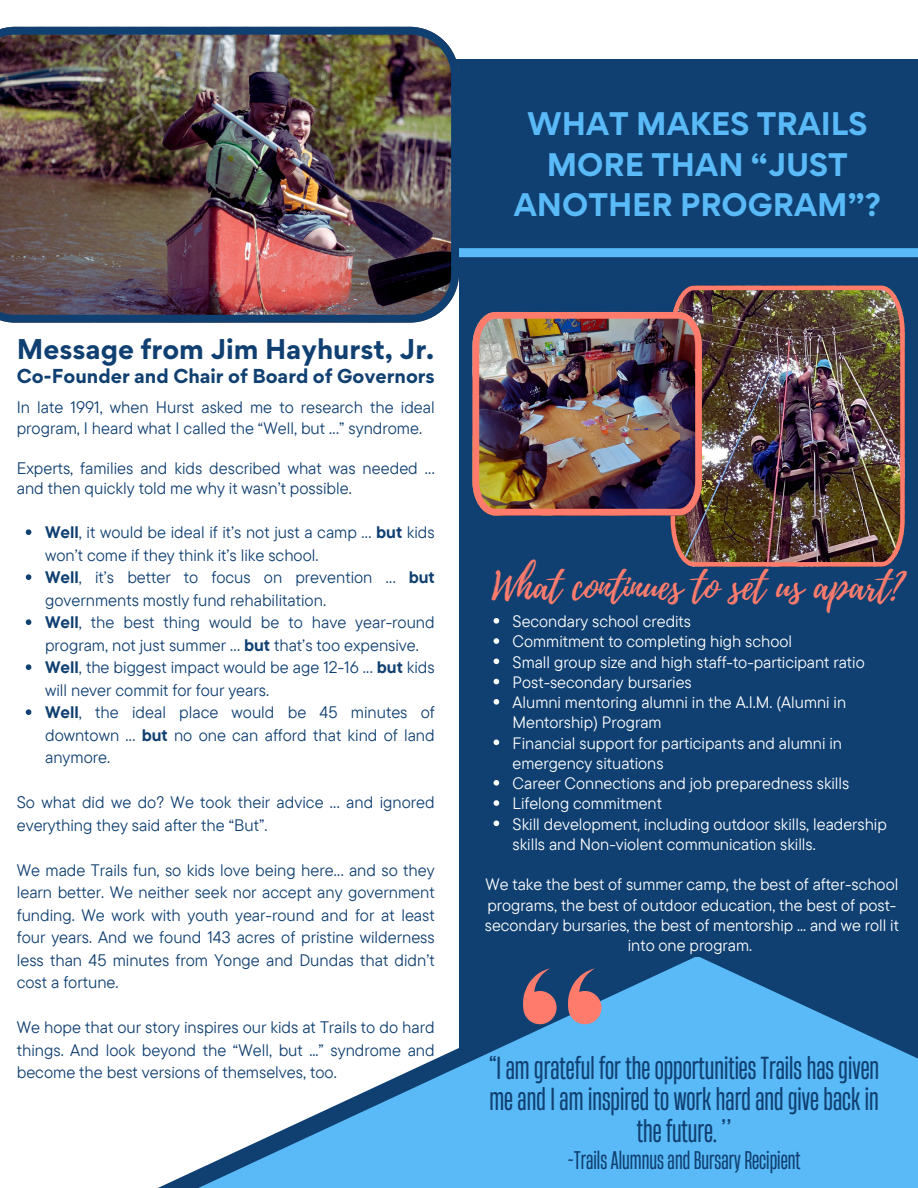
<style>
.page{position:relative;width:918px;height:1188px;background:#fff}
.page>*{position:absolute;margin:0;border:0;box-sizing:border-box;transform-origin:0 0}
.t1{font:37.8px "Playlist Script";color:#ff7c6d}
.t2{font:30px/31.5px "Heading Now 34";color:#104071;text-align:center}
.t3{font:700 29.1px/40.5px "Gordita";color:#59baf7;text-align:center}
.t4{font:700 25.5px "Gordita";color:#104071}
.t5{font:24px "Heading Now 34";color:#104071}
.t6{font:700 18px "Gordita";color:#104071}
.t7{font:16.65px/22.5px "TT Commons Pro";color:#104071}
.t8{font:16.5px/20.2px "TT Commons Pro";color:#fff}
.s1{font-weight:700}
</style>
<div class="page">
<div style="left:358px;top:59px;width:560px;height:202px;background:#104071"></div>
<img style="left:0;top:27px;width:459px;height:296px">
<svg style="left:26px;top:529px;width:5px;height:6px"></svg>
<svg style="left:26px;top:574px;width:5px;height:6px"></svg>
<svg style="left:26px;top:619px;width:5px;height:6px"></svg>
<svg style="left:26px;top:664px;width:5px;height:6px"></svg>
<svg style="left:26px;top:709px;width:5px;height:6px"></svg>
<div style="left:459px;top:253px;width:459px;height:935px;background:#104071"></div>
<svg style="left:158px;top:957px;width:760px;height:231px;fill:#59baf7"></svg>
<svg style="left:523px;top:968px;width:34px;height:56px"></svg>
<svg style="left:568px;top:968px;width:34px;height:56px"></svg>
<img style="left:671px;top:286px;width:234px;height:281px">
<img style="left:472px;top:312px;width:230px;height:204px">
<svg style="left:494px;top:618px;width:5px;height:6px"></svg>
<svg style="left:494px;top:638px;width:5px;height:6px"></svg>
<svg style="left:494px;top:659px;width:5px;height:5px"></svg>
<svg style="left:494px;top:679px;width:5px;height:5px"></svg>
<svg style="left:494px;top:699px;width:5px;height:6px"></svg>
<svg style="left:494px;top:740px;width:5px;height:5px"></svg>
<svg style="left:494px;top:780px;width:5px;height:6px"></svg>
<svg style="left:494px;top:800px;width:5px;height:6px"></svg>
<svg style="left:494px;top:821px;width:5px;height:5px"></svg>
<div style="left:459px;top:248px;width:459px;height:9px;background:#59baf7"></div>
<p class="t4" style="left:17px;top:332px;width:419px">Message from Jim Hayhurst, Jr.</p>
<p class="t6" style="left:17px;top:364px;width:420px">Co-Founder and Chair of Board of Governors</p>
<h2 class="t7" style="left:17px;top:397px;width:420px;line-height:20.2px">In late 1991, when Hurst asked me to research the ideal program, I heard what I called the “Well, but …” syndrome.</h2>
<p class="t7" style="left:17px;top:458px;width:420px;line-height:20.2px">Experts, families and kids described what was needed … and then quickly told me why it wasn’t possible.</p>
<p class="t7" style="left:45px;top:521px;width:391px"><span class="s1">Well</span>, it would be ideal if it’s not just a camp … <span class="s1">but</span> kids won’t come if they think it’s like school.</p>
<p class="t7" style="left:45px;top:566px;width:391px"><span class="s1">Well</span>, it’s better to focus on prevention … <span class="s1">but </span>governments mostly fund rehabilitation.</p>
<h1 class="t7" style="left:45px;top:611px;width:391px"><span class="s1">Well</span>, the best thing would be to have year-round program, not just summer … <span class="s1">but</span> that’s too expensive.</h1>
<p class="t7" style="left:45px;top:656px;width:391px"><span class="s1">Well</span>, the biggest impact would be age 12-16 … <span class="s1">but</span> kids will never commit for four years.</p>
<p class="t7" style="left:45px;top:701px;width:391px;text-align:justify"><span class="s1">Well</span>, the ideal place would be 45 minutes of downtown … <span class="s1">but</span> no one can afford that kind of land anymore.</p>
<p class="t7" style="left:17px;top:791px;width:420px">So what did we do? We took their advice … and ignored everything they said after the “But”.</p>
<p class="t7" style="left:17px;top:858px;width:420px;text-align:justify">We made Trails fun, so kids love being here… and so they learn better. We neither seek nor accept any government funding. We work with youth year-round and for at least four years. And we found 143 acres of pristine wilderness less than 45 minutes from Yonge and Dundas that didn’t cost a fortune.</p>
<p class="t7" style="left:17px;top:1016px;width:420px;text-align:justify">We hope that our story inspires our kids at Trails to do hard things. And look beyond the “Well, but ...” syndrome and become the best versions of themselves, too.</p>
<p class="t3" style="left:514px;top:104px;width:368px">WHAT MAKES TRAILS<br>MORE THAN “JUST<br>ANOTHER PROGRAM”?</p>
<p class="t1" style="left:492px;top:560px;width:413px">What continues to set us apart?</p>
<p class="t8" style="left:513px;top:611px;width:180px">Secondary school credits</p>
<p class="t8" style="left:513px;top:631px;width:281px">Commitment to completing high school</p>
<h4 class="t8" style="left:513px;top:651px;width:354px">Small group size and high staff-to-participant ratio</h4>
<p class="t8" style="left:513px;top:671px;width:181px">Post-secondary bursaries</p>
<p class="t8" style="left:513px;top:692px;width:335px">Alumni mentoring alumni in the A.I.M. (Alumni in<br>Mentorship) Program</p>
<p class="t8" style="left:513px;top:732px;width:331px">Financial support for participants and alumni in emergency situations</p>
<p class="t8" style="left:513px;top:773px;width:338px">Career Connections and job preparedness skills</p>
<p class="t8" style="left:513px;top:793px;width:151px">Lifelong commitment</p>
<p class="t8" style="left:513px;top:813px;width:376px">Skill development, including outdoor skills, leadership skills and Non-violent communication skills.</p>
<p class="t8" style="left:485px;top:874px;width:416px;text-align:center">We take the best of summer camp, the best of after-school programs, the best of outdoor education, the best of post&shy;secondary bursaries, the best of mentorship ... and we roll it into one program.</p>
<p class="t2" style="left:489px;top:1051px;width:392px">“Iam grateful for theopportunities Trailshasgiven meandIam inspiredto workhardandgivebackin the future. ’’</p>
<p class="t5" style="left:568px;top:1144px;width:234px">~TrailsAlumnusandBursaryRecipient</p>
</div>
